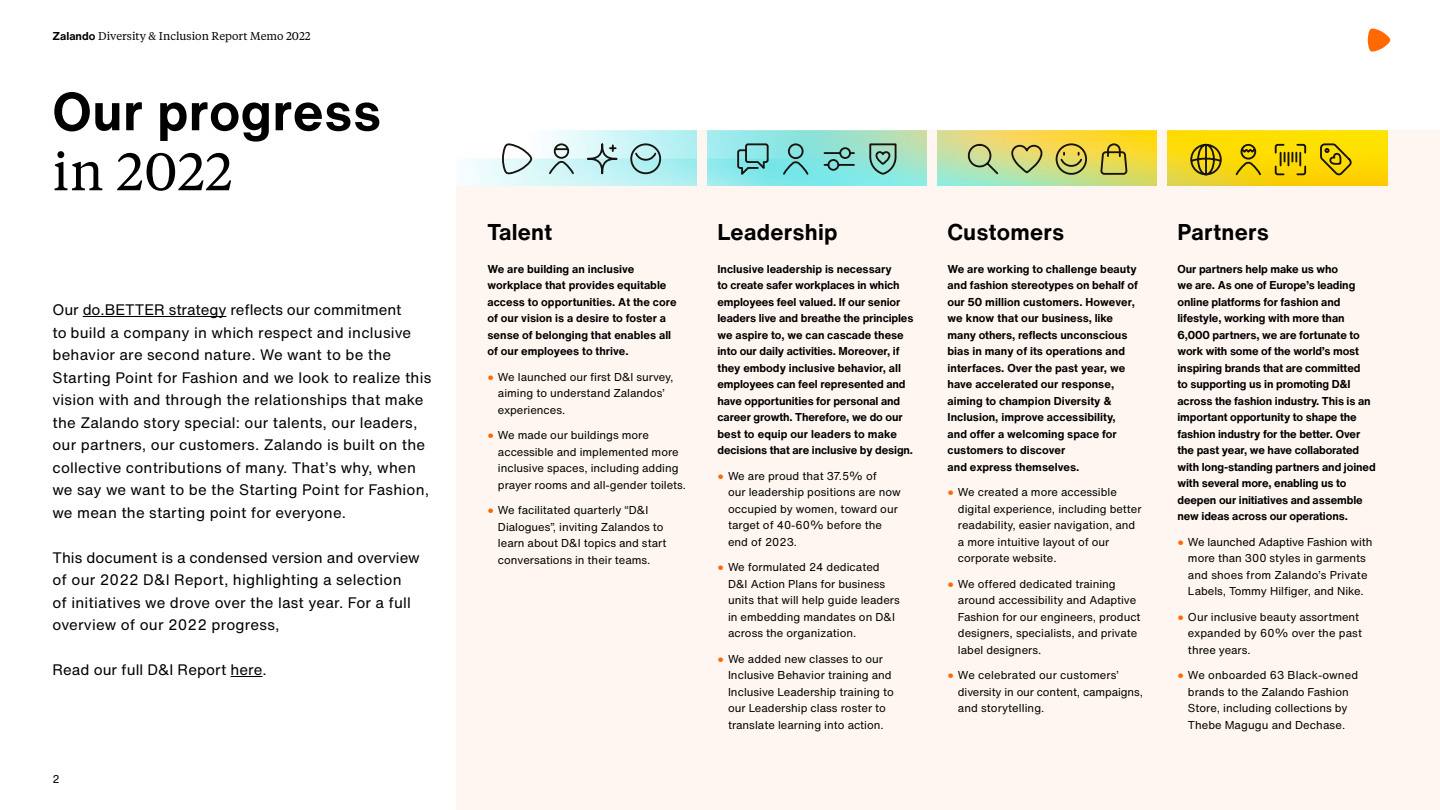
<style>
.page{position:relative;width:1440px;height:810px;background:#fff}
.page>*{position:absolute;margin:0;border:0;box-sizing:border-box;transform-origin:0 0}
.t1{font:700 52.5px "Helvetica Now Text";letter-spacing:.01em;color:#000}
.t2{font:52.5px "Tiempos Text";letter-spacing:.01em;color:#000}
.t3{font:700 22.5px "Helvetica Now Text";letter-spacing:.01em;color:#000}
.t4{font:15px/22.5px "Helvetica Now Text";letter-spacing:.015em;color:#000}
.t5{font:700 11.25px/16.5px "Helvetica Now Text";letter-spacing:-.01em;color:#000}
.t6{font:11.25px/16.5px "Helvetica Now Text";color:#000}
.t7{font:11.25px "Tiempos Text";color:#000}
.s1{font-family:"Helvetica Now Text";font-weight:700}
.s2{font-weight:700;font-size:15px;color:#ff6900}
</style>
<div class="page">
<div style="left:456px;top:130px;width:984px;height:680px;background:#fff6f1"></div>
<hr style="left:83px;top:316px;width:143px;height:1px;background:#000">
<hr style="left:231px;top:676px;width:32px;height:1px;background:#000">
<svg style="left:1368px;top:28px;width:22px;height:24px"></svg>
<img style="left:456px;top:130px;width:932px;height:56px">
<div style="left:697px;top:130px;width:10px;height:66px;background:#fff6f1"></div>
<div style="left:927px;top:130px;width:10px;height:66px;background:#fff6f1"></div>
<div style="left:1157px;top:130px;width:10px;height:66px;background:#fff6f1"></div>
<img style="left:967px;top:142px;width:162px;height:44px">
<svg style="left:736px;top:142px;width:161px;height:36px;background:#78c6c1"></svg>
<svg style="left:1189px;top:143px;width:118px;height:34px;background:#ccb107"></svg>
<svg style="left:1319px;top:142px;width:35px;height:35px"></svg>
<svg style="left:503px;top:142px;width:159px;height:34px;background:#bcd8d9"></svg>
<p class="t7" style="left:52px;top:29px;width:260px"><span class="s1">Zalando</span> Diversity &amp; Inclusion Report Memo 2022</p>
<h1 class="t1" style="left:52px;top:72px;width:330px">Our progress</h1>
<h1 class="t2" style="left:52px;top:136px;width:181px">in 2022</h1>
<p class="t4" style="left:52px;top:298px;width:380px">Our do.BETTER strategy reflects our commitment<br>to build a company in which respect and inclusive behavior are second nature. We want to be the Starting Point for Fashion and we look to realize this vision with and through the relationships that make the Zalando story special: our talents, our leaders, our partners, our customers. Zalando is built on the collective contributions of many. That’s why, when we say we want to be the Starting Point for Fashion, we mean the starting point for everyone.</p>
<h3 class="t4" style="left:52px;top:546px;width:369px">This document is a condensed version and overview of our 2022 D&amp;I Report, highlighting a selection of initiatives we drove over the last year. For a full overview of our 2022 progress,</h3>
<h3 class="t4" style="left:52px;top:658px;width:216px">Read our full D&amp;I Report here.</h3>
<p class="t6" style="left:52px;top:770px;width:9px">2</p>
<h2 class="t3" style="left:488px;top:215px;width:66px">Talent</h2>
<p class="t5" style="left:488px;top:260px;width:191px">We are building an inclusive workplace that provides equitable access to opportunities. At the core of our vision is a desire to foster a sense of belonging that enables all of our employees to thrive.</p>
<p class="t6" style="left:498px;top:368px;width:177px;text-indent:-10px"><span class="s2">∙</span> We launched our first D&amp;I survey, aiming to understand Zalandos’ experiences.</p>
<p class="t6" style="left:498px;top:427px;width:189px;text-indent:-10px"><span class="s2">∙</span> We made our buildings more accessible and implemented more inclusive spaces, including adding prayer rooms and all-gender toilets.</p>
<p class="t6" style="left:498px;top:502px;width:170px;text-indent:-10px"><span class="s2">∙</span> We facilitated quarterly “D&amp;I<br>Dialogues”, inviting Zalandos to learn about D&amp;I topics and start conversations in their teams.</p>
<h2 class="t3" style="left:717px;top:215px;width:121px">Leadership</h2>
<p class="t5" style="left:718px;top:260px;width:197px">Inclusive leadership is necessary<br>to create safer workplaces in which employees feel valued. If our senior leaders live and breathe the principles we aspire to, we can cascade these into our daily activities. Moreover, if they embody inclusive behavior, all employees can feel represented and have opportunities for personal and career growth. Therefore, we do our best to equip our leaders to make decisions that are inclusive by design.</p>
<p class="t6" style="left:728px;top:467px;width:174px;text-indent:-10px"><span class="s2">∙</span> We are proud that 37.5% of<br>our leadership positions are now occupied by women, toward our target of 40-60% before the end of 2023.</p>
<p class="t6" style="left:728px;top:559px;width:173px;text-indent:-10px"><span class="s2">∙</span> We formulated 24 dedicated<br>D&amp;I Action Plans for business units that will help guide leaders in embedding mandates on D&amp;I across the organization.</p>
<p class="t6" style="left:728px;top:650px;width:167px;text-indent:-10px"><span class="s2">∙</span> We added new classes to our<br>Inclusive Behavior training and<br>Inclusive Leadership training to our Leadership class roster to translate learning into action.</p>
<h2 class="t3" style="left:947px;top:215px;width:118px">Customers</h2>
<p class="t5" style="left:947px;top:260px;width:192px">We are working to challenge beauty and fashion stereotypes on behalf of our 50 million customers. However, we know that our business, like many others, reflects unconscious bias in many of its operations and interfaces. Over the past year, we have accelerated our response, aiming to champion Diversity &amp;<br>Inclusion, improve accessibility, and offer a welcoming space for customers to discover<br>and express themselves.</p>
<p class="t6" style="left:958px;top:484px;width:185px;text-indent:-10px"><span class="s2">∙</span> We created a more accessible digital experience, including better readability, easier navigation, and a more intuitive layout of our corporate website.</p>
<p class="t6" style="left:958px;top:575px;width:184px;text-indent:-10px"><span class="s2">∙</span> We offered dedicated training around accessibility and Adaptive<br>Fashion for our engineers, product designers, specialists, and private label designers.</p>
<p class="t6" style="left:958px;top:667px;width:187px;text-indent:-10px"><span class="s2">∙</span> We celebrated our customers’ diversity in our content, campaigns, and storytelling.</p>
<h2 class="t3" style="left:1178px;top:215px;width:93px">Partners</h2>
<p class="t5" style="left:1178px;top:260px;width:200px">Our partners help make us who<br>we are. As one of Europe’s leading online platforms for fashion and lifestyle, working with more than 6,000 partners, we are fortunate to work with some of the world’s most inspiring brands that are committed<br>to supporting us in promoting D&amp;I across the fashion industry. This is an important opportunity to shape the fashion industry for the better. Over the past year, we have collaborated with long-standing partners and joined with several more, enabling us to deepen our initiatives and assemble new ideas across our operations.</p>
<p class="t6" style="left:1178px;top:533px;width:196px;text-align:center"><span class="s2">∙</span> We launched Adaptive Fashion with more than 300 styles in garments and shoes from Zalando’s Private Labels, Tommy Hilfiger, and Nike.</p>
<p class="t6" style="left:1188px;top:608px;width:176px;text-indent:-10px"><span class="s2">∙</span> Our inclusive beauty assortment expanded by 60% over the past three years.</p>
<p class="t6" style="left:1178px;top:667px;width:182px;text-align:center"><span class="s2">∙</span> We onboarded 63 Black-owned brands to the Zalando Fashion<br>Store, including collections by<br>Thebe Magugu and Dechase.</p>
</div>
